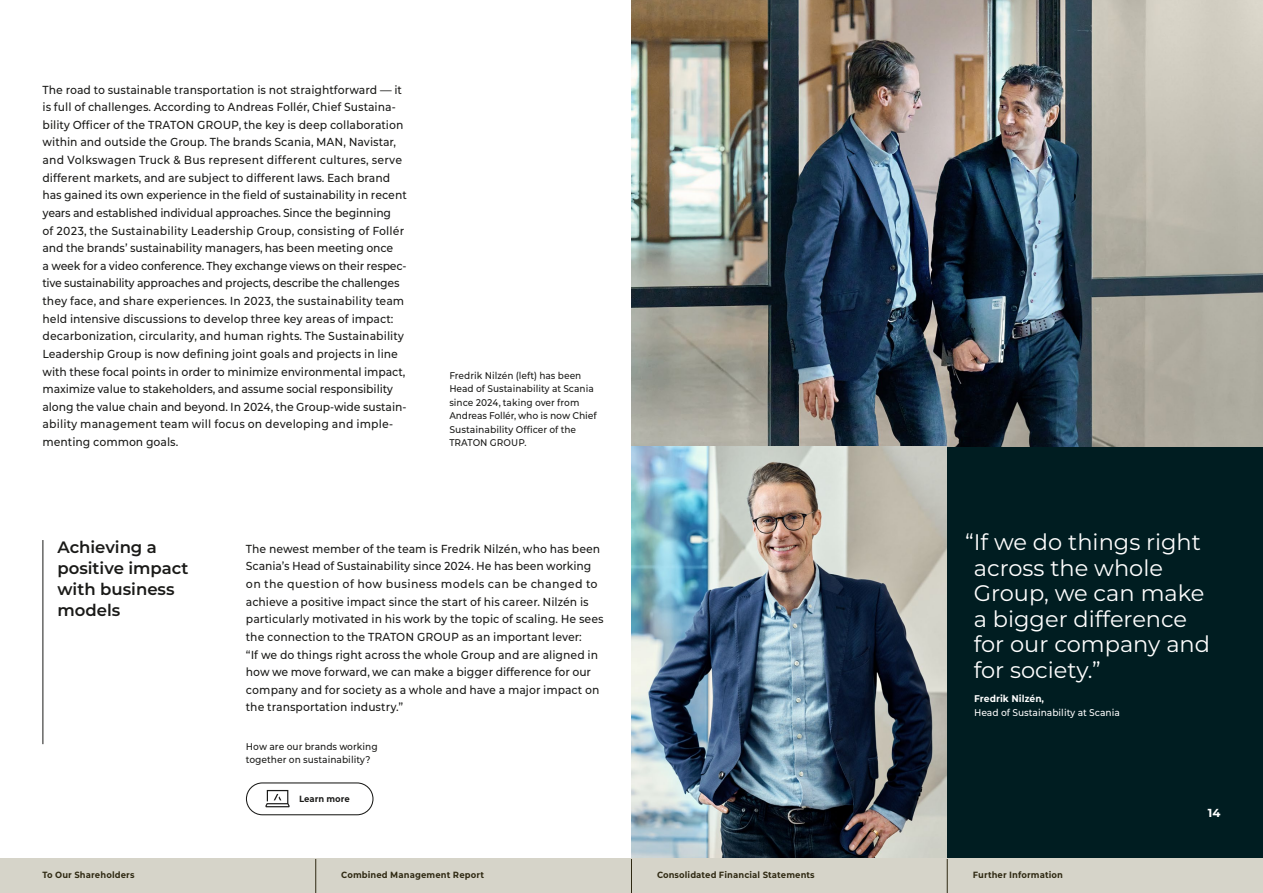
<style>
.page{position:relative;width:1263px;height:893px;background:#fff}
.page>*{position:absolute;margin:0;border:0;box-sizing:border-box;transform-origin:0 0}
.t1{font:22.5px/25.5px "TRATON Type Display";color:#fff}
.t2{font:600 16.5px/21px "TRATON Type Display";color:#1a1a18}
.t3{font:500 11.7px/17.5px "TRATON Type Text";color:#1a1a18}
.t4{font:700 11.7px "TRATON Type Display";color:#fff}
.t5{font:500 9.75px/13.5px "TRATON Type Text";color:#1a1a18}
.t6{font:500 9.75px "TRATON Type Text";color:#fff}
.t7{font:700 9.75px "TRATON Type Text";color:#fff}
.t8{font:700 9px "TRATON Type Text";letter-spacing:.01em;color:#2f2912}
.t9{font:700 9px "TRATON Type Text";color:#1a1a18}
</style>
<div class="page">
<div style="left:929px;top:438px;width:334px;height:455px;background:#001d21"></div>
<img style="left:631px;top:0;width:632px;height:446px">
<img style="left:631px;top:446px;width:315px;height:413px">
<hr style="left:43px;top:540px;width:1px;height:204px;background:#1a1a18">
<div style="left:246px;top:782px;width:127px;height:33px;border:1px solid #1a1a18;border-radius:16px"></div>
<svg style="left:265px;top:790px;width:25px;height:17px"></svg>
<div style="left:947px;top:859px;width:316px;height:34px;background:#d6d4c9"></div>
<div style="left:631px;top:859px;width:316px;height:34px;background:#d6d4c9"></div>
<div style="left:316px;top:859px;width:315px;height:34px;background:#d6d4c9"></div>
<div style="left:0;top:859px;width:316px;height:34px;background:#d6d4c9"></div>
<hr style="left:315px;top:859px;width:1px;height:34px;background:#2f2912">
<hr style="left:631px;top:859px;width:1px;height:34px;background:#2f2912">
<hr style="left:947px;top:859px;width:1px;height:34px;background:#2f2912">
<p class="t3" style="left:43px;top:81px;width:366px">The road to sustainable transportation is not straightforward — it is full of challenges. According to Andreas Follér, Chief Sustaina&shy;bility Officer of the TRATON GROUP, the key is deep collaboration within and outside the Group. The brands Scania, MAN, Navistar, and Volkswagen Truck &amp; Bus represent different cultures, serve different markets, and are subject to different laws. Each brand has gained its own experience in the field of sustainability in recent years and established individual approaches. Since the beginning<br>of 2023, the Sustainability Leadership Group, consisting of Follér and the brands’ sustainability managers, has been meeting once<br>a week for a video conference. They exchange views on their respec&shy;tive sustainability approaches and projects, describe the challenges they face, and share experiences. In 2023, the sustainability team held intensive discussions to develop three key areas of impact: decarbonization, circularity, and human rights. The Sustainability Leadership Group is now defining joint goals and projects in line with these focal points in order to minimize environmental impact, maximize value to stakeholders, and assume social responsibility along the value chain and beyond. In 2024, the Group-wide sustain&shy;ability management team will focus on developing and imple&shy;menting common goals.</p>
<p class="t5" style="left:449px;top:369px;width:149px">Fredrik Nilzén (left) has been<br>Head of Sustainability at Scania since 2024, taking over from<br>Andreas Follér, who is now Chief<br>Sustainability Officer of the<br>TRATON GROUP.</p>
<h2 class="t2" style="left:57px;top:536px;width:133px">Achieving a positive impact with business models</h2>
<p class="t3" style="left:246px;top:540px;width:359px">The newest member of the team is Fredrik Nilzén, who has been Scania’s Head of Sustainability since 2024. He has been working on the question of how business models can be changed to achieve a positive impact since the start of his career. Nilzén is particularly motivated in his work by the topic of scaling. He sees the connection to the TRATON GROUP as an important lever:<br>“If we do things right across the whole Group and are aligned in how we move forward, we can make a bigger difference for our company and for society as a whole and have a major impact on the transportation industry.”</p>
<p class="t5" style="left:246px;top:739px;width:133px">How are our brands working together on sustainability?</p>
<p class="t9" style="left:299px;top:793px;width:52px">Learn more</p>
<h1 class="t1" style="left:974px;top:529px;width:238px;text-indent:-9px">“ If we do things right across the whole<br>Group, we can make a bigger difference for our company and for society.”</h1>
<p class="t7" style="left:974px;top:692px;width:72px">Fredrik Nilzén,</p>
<p class="t6" style="left:974px;top:706px;width:147px">Head of Sustainability at Scania</p>
<p class="t4" style="left:1208px;top:804px;width:14px">14</p>
<p class="t8" style="left:43px;top:869px;width:93px">To Our Shareholders</p>
<p class="t8" style="left:341px;top:869px;width:144px">Combined Management Report</p>
<p class="t8" style="left:657px;top:869px;width:159px">Consolidated Financial Statements</p>
<p class="t8" style="left:973px;top:869px;width:92px">Further Information</p>
</div>
